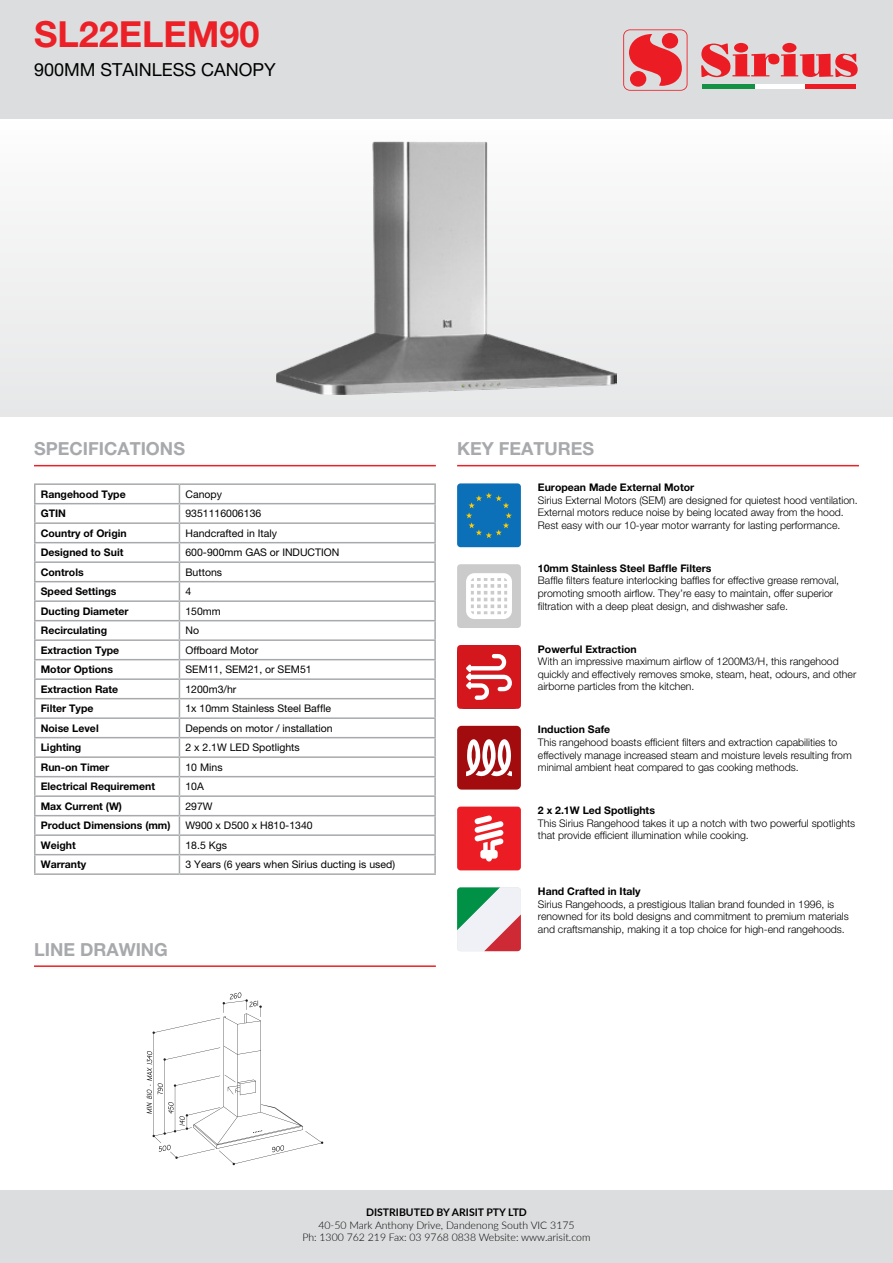
<style>
.page{position:relative;width:893px;height:1263px;background:#fff}
.page>*{position:absolute;margin:0;border:0;box-sizing:border-box;transform-origin:0 0}
.t1{font:700 36px "Helvetica Neue LT Pro";color:#eb2127}
.t2{font:700 18px "Helvetica Neue LT Pro";color:#a7a9ac}
.t3{font:18px "Helvetica Neue LT Pro";color:#000}
.t4{font:300 10.5px/12.6px "Helvetica Neue LT Pro";color:#000}
.t5{font:700 10.5px "Helvetica Neue LT Pro";color:#000}
.t6{font:10.5px "Helvetica Neue LT Pro";color:#000}
.t7{font:300 10.5px/12.6px "Lato";color:#000;text-align:center}
.t8{font:700 10.5px "Lato";color:#000}
</style>
<div class="page">
<div style="left:0;top:0;width:893px;height:119px;background:#dcddde"></div>
<div style="left:0;top:119px;width:893px;height:298px;background:#f1f1f2"></div>
<div style="left:0;top:1191px;width:893px;height:72px;background:#dcddde"></div>
<img style="left:276px;top:142px;width:341px;height:252px">
<svg style="left:701px;top:43px;width:157px;height:34px"></svg>
<svg style="left:623px;top:29px;width:64px;height:62px"></svg>
<hr style="left:702px;top:85px;width:53px;height:4px;background:#159146">
<hr style="left:755px;top:85px;width:50px;height:4px;background:#fff">
<hr style="left:805px;top:85px;width:51px;height:4px;background:#ec1c24">
<hr style="left:34px;top:483px;width:145px;height:2px;background:#a7a9ac">
<hr style="left:179px;top:483px;width:257px;height:2px;background:#a7a9ac">
<hr style="left:34px;top:503px;width:145px;height:1px;background:#a7a9ac">
<hr style="left:179px;top:503px;width:257px;height:1px;background:#a7a9ac">
<hr style="left:34px;top:522px;width:145px;height:2px;background:#a7a9ac">
<hr style="left:179px;top:522px;width:257px;height:2px;background:#a7a9ac">
<hr style="left:34px;top:542px;width:145px;height:1px;background:#a7a9ac">
<hr style="left:179px;top:542px;width:257px;height:1px;background:#a7a9ac">
<hr style="left:34px;top:561px;width:145px;height:2px;background:#a7a9ac">
<hr style="left:179px;top:561px;width:257px;height:2px;background:#a7a9ac">
<hr style="left:34px;top:581px;width:145px;height:1px;background:#a7a9ac">
<hr style="left:179px;top:581px;width:257px;height:1px;background:#a7a9ac">
<hr style="left:34px;top:600px;width:145px;height:2px;background:#a7a9ac">
<hr style="left:179px;top:600px;width:257px;height:2px;background:#a7a9ac">
<hr style="left:34px;top:620px;width:145px;height:1px;background:#a7a9ac">
<hr style="left:179px;top:620px;width:257px;height:1px;background:#a7a9ac">
<hr style="left:34px;top:639px;width:145px;height:2px;background:#a7a9ac">
<hr style="left:179px;top:639px;width:257px;height:2px;background:#a7a9ac">
<hr style="left:34px;top:659px;width:145px;height:1px;background:#a7a9ac">
<hr style="left:179px;top:659px;width:257px;height:1px;background:#a7a9ac">
<hr style="left:34px;top:678px;width:145px;height:2px;background:#a7a9ac">
<hr style="left:179px;top:678px;width:257px;height:2px;background:#a7a9ac">
<hr style="left:34px;top:698px;width:145px;height:1px;background:#a7a9ac">
<hr style="left:179px;top:698px;width:257px;height:1px;background:#a7a9ac">
<hr style="left:34px;top:717px;width:145px;height:2px;background:#a7a9ac">
<hr style="left:179px;top:717px;width:257px;height:2px;background:#a7a9ac">
<hr style="left:34px;top:737px;width:145px;height:1px;background:#a7a9ac">
<hr style="left:179px;top:737px;width:257px;height:1px;background:#a7a9ac">
<hr style="left:34px;top:756px;width:145px;height:2px;background:#a7a9ac">
<hr style="left:179px;top:756px;width:257px;height:2px;background:#a7a9ac">
<hr style="left:34px;top:776px;width:145px;height:1px;background:#a7a9ac">
<hr style="left:179px;top:776px;width:257px;height:1px;background:#a7a9ac">
<hr style="left:34px;top:795px;width:145px;height:2px;background:#a7a9ac">
<hr style="left:179px;top:795px;width:257px;height:2px;background:#a7a9ac">
<hr style="left:34px;top:815px;width:145px;height:1px;background:#a7a9ac">
<hr style="left:179px;top:815px;width:257px;height:1px;background:#a7a9ac">
<hr style="left:34px;top:834px;width:145px;height:2px;background:#a7a9ac">
<hr style="left:179px;top:834px;width:257px;height:2px;background:#a7a9ac">
<hr style="left:34px;top:854px;width:145px;height:1px;background:#a7a9ac">
<svg style="left:34px;top:485px;width:2px;height:388px"></svg>
<hr style="left:179px;top:854px;width:257px;height:1px;background:#a7a9ac">
<svg style="left:179px;top:485px;width:1px;height:388px"></svg>
<svg style="left:434px;top:485px;width:2px;height:388px"></svg>
<hr style="left:34px;top:873px;width:145px;height:2px;background:#a7a9ac">
<hr style="left:179px;top:873px;width:257px;height:2px;background:#a7a9ac">
<hr style="left:34px;top:465px;width:402px;height:1px;background:#eb2127">
<hr style="left:34px;top:965px;width:402px;height:2px;background:#eb2127">
<hr style="left:457px;top:465px;width:402px;height:1px;background:#eb2127">
<svg style="left:147px;top:992px;width:176px;height:173px"></svg>
<div style="left:457px;top:483px;width:64px;height:64px;background:#0b70b7;border-radius:3px"></div>
<svg style="left:466px;top:492px;width:46px;height:46px"></svg>
<div style="left:457px;top:564px;width:64px;height:64px;background:#cccbcb;border-radius:3px"></div>
<svg style="left:466px;top:573px;width:46px;height:46px"></svg>
<svg style="left:457px;top:645px;width:64px;height:64px"></svg>
<div style="left:457px;top:726px;width:64px;height:64px;background:#a20c0e;border-radius:4px"></div>
<svg style="left:466px;top:739px;width:46px;height:37px"></svg>
<div style="left:457px;top:807px;width:64px;height:63px;background:#ec1c24;border-radius:3px"></div>
<svg style="left:474px;top:815px;width:30px;height:47px"></svg>
<svg style="left:457px;top:887px;width:64px;height:64px"></svg>
<h1 class="t1" style="left:34px;top:12px;width:227px">SL22ELEM90</h1>
<h2 class="t3" style="left:34px;top:59px;width:243px">900MM STAINLESS CANOPY</h2>
<h2 class="t2" style="left:34px;top:438px;width:152px">SPECIFICATIONS</h2>
<p class="t5" style="left:41px;top:487px;width:86px">Rangehood Type</p>
<p class="t6" style="left:185px;top:488px;width:38px">Canopy</p>
<p class="t5" style="left:41px;top:507px;width:27px">GTIN</p>
<p class="t6" style="left:185px;top:507px;width:77px">9351116006136</p>
<p class="t5" style="left:41px;top:526px;width:87px">Country of Origin</p>
<p class="t6" style="left:185px;top:527px;width:93px">Handcrafted in Italy</p>
<p class="t5" style="left:41px;top:546px;width:84px">Designed to Suit</p>
<p class="t6" style="left:185px;top:546px;width:156px">600-900mm GAS or INDUCTION</p>
<p class="t5" style="left:41px;top:565px;width:44px">Controls</p>
<p class="t6" style="left:185px;top:566px;width:38px">Buttons</p>
<p class="t5" style="left:41px;top:585px;width:77px">Speed Settings</p>
<p class="t6" style="left:185px;top:585px;width:7px">4</p>
<p class="t5" style="left:41px;top:604px;width:89px">Ducting Diameter</p>
<p class="t6" style="left:185px;top:605px;width:37px">150mm</p>
<p class="t5" style="left:41px;top:624px;width:68px">Recirculating</p>
<p class="t6" style="left:185px;top:624px;width:15px">No</p>
<p class="t5" style="left:41px;top:643px;width:80px">Extraction Type</p>
<p class="t6" style="left:185px;top:644px;width:74px">Offboard Motor</p>
<p class="t5" style="left:41px;top:663px;width:74px">Motor Options</p>
<p class="t6" style="left:185px;top:663px;width:128px">SEM11, SEM21, or SEM51</p>
<p class="t5" style="left:41px;top:682px;width:79px">Extraction Rate</p>
<p class="t6" style="left:185px;top:683px;width:52px">1200m3/hr</p>
<p class="t5" style="left:41px;top:702px;width:54px">Filter Type</p>
<p class="t6" style="left:185px;top:702px;width:147px">1x 10mm Stainless Steel Baffle</p>
<p class="t5" style="left:41px;top:721px;width:59px">Noise Level</p>
<p class="t6" style="left:185px;top:722px;width:149px">Depends on motor / installation</p>
<p class="t5" style="left:41px;top:741px;width:42px">Lighting</p>
<p class="t6" style="left:185px;top:741px;width:116px">2 x 2.1W LED Spotlights</p>
<p class="t5" style="left:41px;top:760px;width:70px">Run-on Timer</p>
<p class="t6" style="left:185px;top:761px;width:39px">10 Mins</p>
<p class="t5" style="left:41px;top:780px;width:116px">Electrical Requirement</p>
<p class="t6" style="left:185px;top:780px;width:20px">10A</p>
<p class="t5" style="left:41px;top:799px;width:83px">Max Current (W)</p>
<p class="t6" style="left:185px;top:800px;width:29px">297W</p>
<p class="t5" style="left:41px;top:819px;width:131px">Product Dimensions (mm)</p>
<p class="t6" style="left:185px;top:819px;width:129px">W900 x D500 x H810-1340</p>
<p class="t5" style="left:41px;top:838px;width:36px">Weight</p>
<p class="t6" style="left:185px;top:839px;width:43px">18.5 Kgs</p>
<p class="t5" style="left:41px;top:858px;width:47px">Warranty</p>
<p class="t6" style="left:185px;top:858px;width:211px">3 Years (6 years when Sirius ducting is used)</p>
<h2 class="t2" style="left:34px;top:938px;width:135px">LINE DRAWING</h2>
<h2 class="t2" style="left:457px;top:438px;width:139px">KEY FEATURES</h2>
<p class="t5" style="left:538px;top:481px;width:158px">European Made External Motor</p>
<p class="t4" style="left:538px;top:493px;width:321px">Sirius External Motors (SEM) are designed for quietest hood ventilation.<br>External motors reduce noise by being located away from the hood.<br>Rest easy with our 10-year motor warranty for lasting performance.</p>
<p class="t5" style="left:538px;top:561px;width:175px">10mm Stainless Steel Baffle Filters</p>
<p class="t4" style="left:538px;top:574px;width:303px">Baffle filters feature interlocking baffles for effective grease removal, promoting smooth airflow. They’re easy to maintain, offer superior filtration with a deep pleat design, and dishwasher safe.</p>
<p class="t5" style="left:538px;top:642px;width:100px">Powerful Extraction</p>
<p class="t4" style="left:538px;top:655px;width:320px">With an impressive maximum airflow of 1200M3/H, this rangehood quickly and effectively removes smoke, steam, heat, odours, and other airborne particles from the kitchen.</p>
<p class="t5" style="left:538px;top:723px;width:74px">Induction Safe</p>
<p class="t4" style="left:538px;top:736px;width:315px">This rangehood boasts efficient filters and extraction capabilities to effectively manage increased steam and moisture levels resulting from minimal ambient heat compared to gas cooking methods.</p>
<p class="t5" style="left:538px;top:804px;width:119px">2 x 2.1W Led Spotlights</p>
<p class="t4" style="left:538px;top:816px;width:319px">This Sirius Rangehood takes it up a notch with two powerful spotlights that provide efficient illumination while cooking.</p>
<p class="t5" style="left:538px;top:885px;width:104px">Hand Crafted in Italy</p>
<p class="t4" style="left:538px;top:897px;width:312px">Sirius Rangehoods, a prestigious Italian brand founded in 1996, is renowned for its bold designs and commitment to premium materials and craftsmanship, making it a top choice for high-end rangehoods.</p>
<p class="t8" style="left:366px;top:1204px;width:162px">DISTRIBUTED BY ARISIT PTY LTD</p>
<p class="t7" style="left:302px;top:1218px;width:290px">40-50 Mark Anthony Drive, Dandenong South VIC 3175<br>Ph: 1300 762 219 Fax: 03 9768 0838 Website: www.arisit.com</p>
</div>
